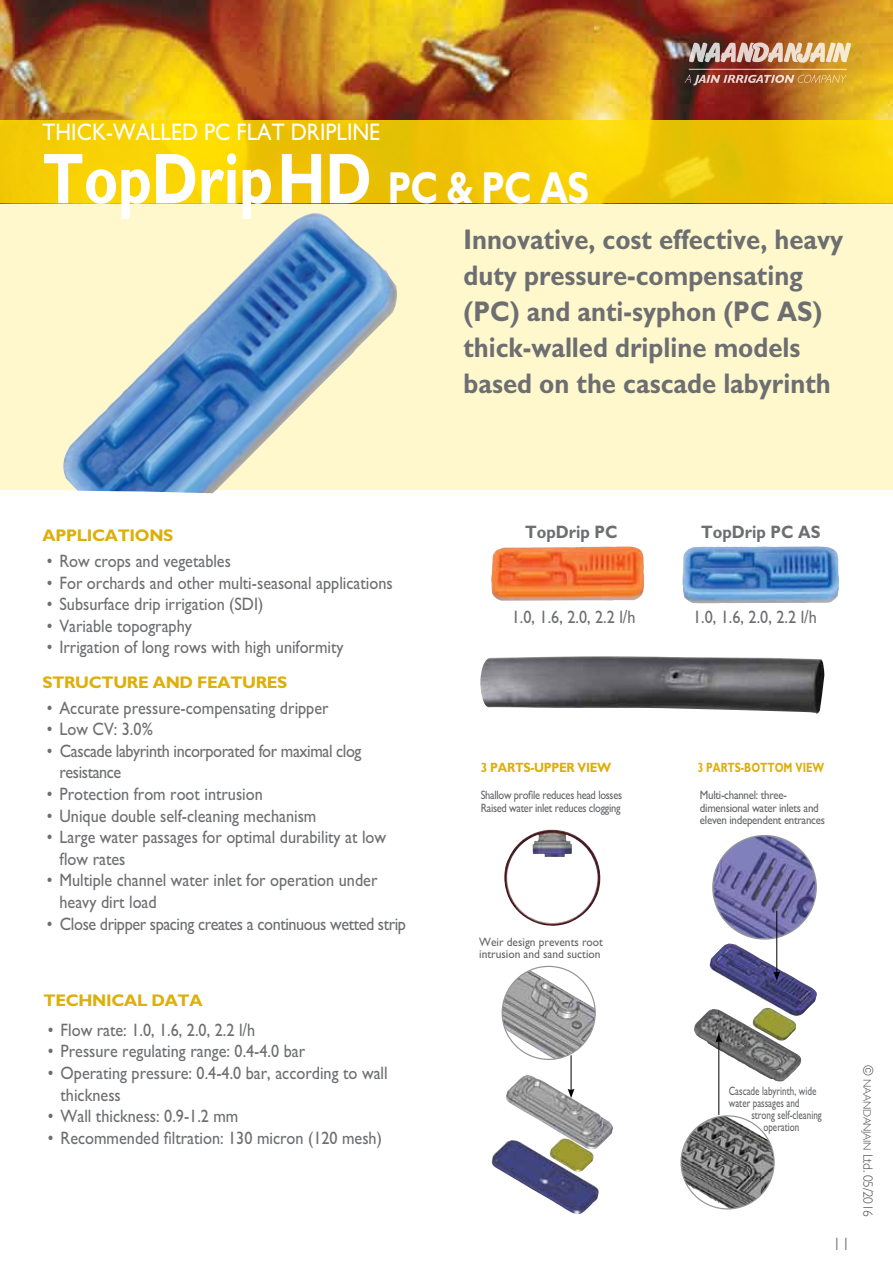
<style>
.page{position:relative;width:893px;height:1263px;background:#fff}
.page>*{position:absolute;margin:0;border:0;box-sizing:border-box;transform-origin:0 0}
.t1{font:700 72px "M Gill Sans";color:#fff;scale:.8 1}
.t2{font:700 28.5px/36px "M Gill Sans";color:#6d6e71;scale:.9 1}
.t3{font:24px "M Gill Sans";color:#fff;scale:.9 1}
.t4{font:18px/21.6px "M Gill Sans";color:#6d6e71;scale:.9 1}
.t5{font:18px/21.6px "M Gill Sans";letter-spacing:-.025em;color:#6d6e71;scale:.9 1}
.t6{font:700 18px "M Gill Sans";color:#6d6e71;scale:.9 1}
.t7{font:300 18px "M Gill Sans";color:#636466}
.t8{font:700 16.95px "M Gill Sans";letter-spacing:-.02em;color:#ddaf0b}
.t9{font:300 13.5px "M Gill Sans";letter-spacing:-.03em;color:#4d4d4f}
.t10{font:700 13.5px "M Gill Sans";color:#ddaf0b;scale:.75 1}
.t11{font:700 13.5px "M Gill Sans";letter-spacing:-.025em;color:#ddaf0b;scale:.9 1}
.t12{font:12.15px/12.1px "M Gill Sans";letter-spacing:-.025em;color:#636466;scale:.9 1}
.t13{font:12.15px/12.1px "M Gill Sans";color:#636466;scale:.75 1}
.t14{font:12.15px/12.1px "M Gill Sans";letter-spacing:-.025em;color:#636466;scale:.86 1}
.t15{font:12.15px/12.1px "M Gill Sans";color:#636466;scale:.94 1}
.s1{font-size:45px}
.s2{font-size:10.8px}
</style>
<div class="page">
<img style="left:0;top:0;width:893px;height:121px">
<svg style="left:0;top:121px;width:893px;height:82px;background:#f2ca04"></svg>
<div style="left:0;top:203px;width:893px;height:287px;background:#fff8cd"></div>
<svg style="left:685px;top:75px;width:162px;height:10px;background:#b37d56"></svg>
<img style="left:689px;top:42px;width:162px;height:21px">
<hr style="left:689px;top:69px;width:158px;height:1px;background:#fff">
<img style="left:480px;top:656px;width:344px;height:58px">
<img style="left:694px;top:943px;width:123px;height:127px">
<img style="left:504px;top:829px;width:96px;height:97px">
<img style="left:491px;top:1075px;width:122px;height:139px">
<img style="left:502px;top:970px;width:93px;height:89px">
<img style="left:682px;top:1116px;width:92px;height:93px">
<img style="left:713px;top:836px;width:103px;height:102px">
<hr style="left:776px;top:911px;width:1px;height:63px;background:#000">
<svg style="left:773px;top:971px;width:7px;height:10px"></svg>
<hr style="left:718px;top:1040px;width:1px;height:75px;background:#000">
<svg style="left:715px;top:1033px;width:7px;height:9px"></svg>
<hr style="left:571px;top:1055px;width:1px;height:36px;background:#000">
<svg style="left:568px;top:1089px;width:6px;height:9px"></svg>
<img style="left:683px;top:546px;width:156px;height:57px">
<img style="left:63px;top:213px;width:334px;height:280px">
<img style="left:491px;top:546px;width:153px;height:55px">
<h3 class="t3" style="left:43px;top:119px;width:377px">THICK-WALLED PC FLAT DRIPLINE</h3>
<h1 class="t1" style="left:43px;top:139px;width:685px">TopDripHD <span class="s1">PC &amp; PC AS</span></h1>
<h2 class="t2" style="left:463px;top:222px;width:424px">Innovative, cost effective, heavy duty pressure-compensating (PC) and anti-syphon (PC AS) thick-walled dripline models based on the cascade labyrinth</h2>
<p class="t8" style="left:43px;top:526px;width:132px">APPLICATIONS</p>
<p class="t4" style="left:47px;top:550px;width:206px">• Row crops and vegetables</p>
<p class="t4" style="left:47px;top:572px;width:386px">• For orchards and other multi-seasonal applications</p>
<p class="t4" style="left:47px;top:593px;width:242px">• Subsurface drip irrigation (SDI)</p>
<p class="t4" style="left:47px;top:615px;width:163px">• Variable topography</p>
<p class="t4" style="left:47px;top:637px;width:331px">• Irrigation of long rows with high uniformity</p>
<p class="t8" style="left:43px;top:672px;width:246px">STRUCTURE AND FEATURES</p>
<p class="t4" style="left:47px;top:697px;width:315px">• Accurate pressure-compensating dripper</p>
<p class="t4" style="left:47px;top:718px;width:120px">• Low CV: 3.0%</p>
<p class="t5" style="left:60px;top:740px;width:337px;text-indent:-13px">• Cascade labyrinth incorporated for maximal clog resistance</p>
<p class="t4" style="left:47px;top:783px;width:242px">• Protection from root intrusion</p>
<p class="t4" style="left:47px;top:805px;width:301px">• Unique double self-cleaning mechanism</p>
<p class="t4" style="left:60px;top:826px;width:364px;text-indent:-13px">• Large water passages for optimal durability at low flow rates</p>
<p class="t4" style="left:60px;top:870px;width:355px;text-indent:-13px">• Multiple channel water inlet for operation under heavy dirt load</p>
<p class="t5" style="left:47px;top:913px;width:401px">• Close dripper spacing creates a continuous wetted strip</p>
<p class="t8" style="left:44px;top:990px;width:160px">TECHNICAL DATA</p>
<p class="t4" style="left:48px;top:1019px;width:232px">• Flow rate: 1.0, 1.6, 2.0, 2.2 l/h</p>
<p class="t4" style="left:48px;top:1040px;width:287px">• Pressure regulating range: 0.4-4.0 bar</p>
<p class="t4" style="left:61px;top:1062px;width:365px;text-indent:-13px">• Operating pressure: 0.4-4.0 bar, according to wall thickness</p>
<p class="t4" style="left:48px;top:1105px;width:213px">• Wall thickness: 0.9-1.2 mm</p>
<p class="t4" style="left:48px;top:1127px;width:373px">• Recommended filtration: 130 micron (120 mesh)</p>
<p class="t6" style="left:525px;top:522px;width:104px">TopDrip PC</p>
<p class="t6" style="left:701px;top:522px;width:134px">TopDrip PC AS</p>
<p class="t4" style="left:512px;top:607px;width:139px">1.0, 1.6, 2.0, 2.2 l/h</p>
<p class="t4" style="left:693px;top:607px;width:139px">1.0, 1.6, 2.0, 2.2 l/h</p>
<p class="t11" style="left:481px;top:760px;width:147px">3 PARTS-UPPER VIEW</p>
<p class="t14" style="left:481px;top:789px;width:166px">Shallow profile reduces head losses<br>Raised water inlet reduces clogging</p>
<p class="t15" style="left:479px;top:936px;width:133px">Weir design prevents root intrusion and sand suction</p>
<p class="t10" style="left:698px;top:760px;width:170px">3 PARTS-BOTTOM VIEW</p>
<p class="t12" style="left:700px;top:789px;width:140px">Multi-channel: three&shy;dimensional water inlets and eleven independent entrances</p>
<p class="t13" style="left:729px;top:1084px;width:118px">Cascade labyrinth, wide water passages and</p>
<p class="t13" style="left:763px;top:1109px;width:79px;text-indent:-12px">strong self-cleaning operation</p>
<p class="t7" style="left:832px;top:1234px;width:19px">11</p>
<p class="t9" style="left:875px;top:1065px;width:153px;rotate:90deg">© <span class="s2">NAANDANJAIN</span> Ltd. 05/2016</p>
</div>
